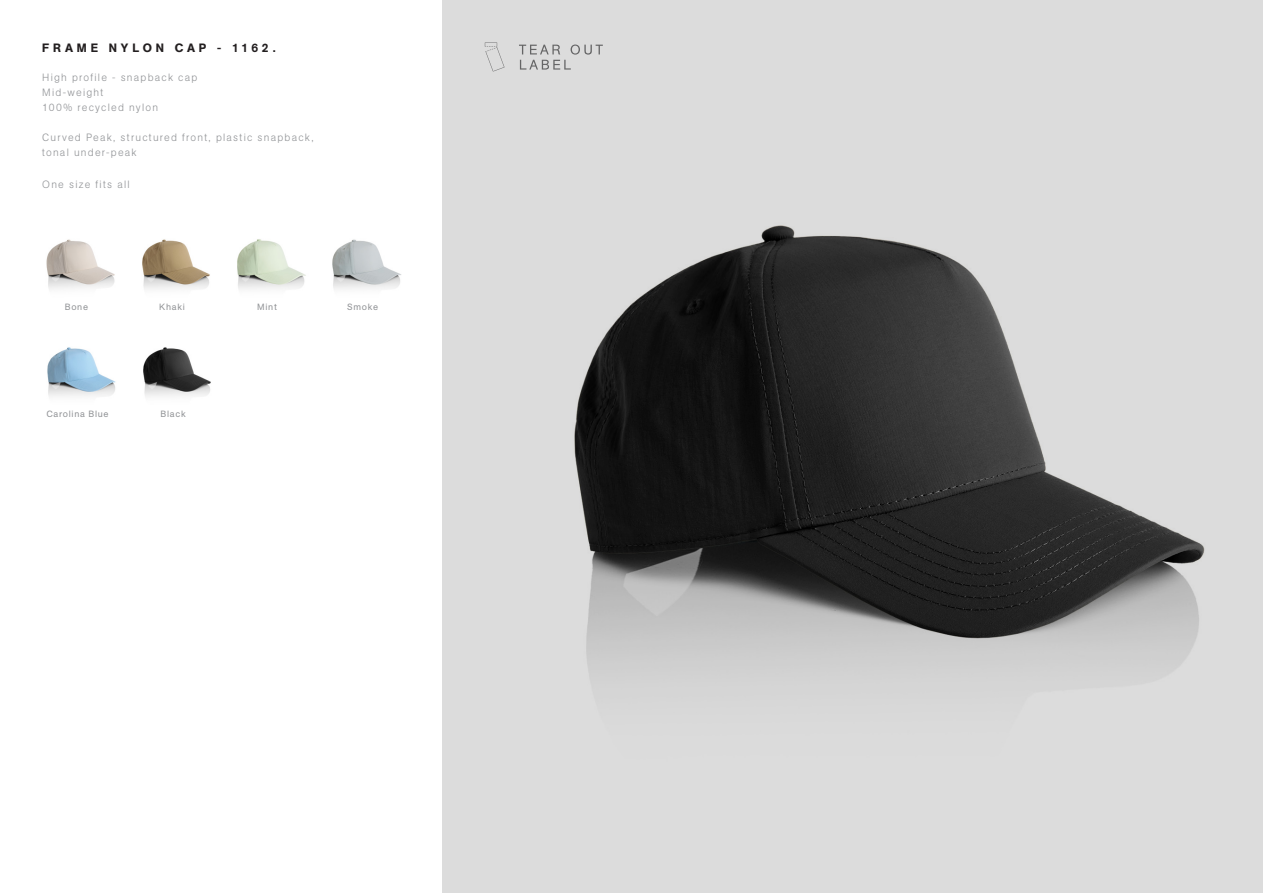
<style>
.page{position:relative;width:1263px;height:893px;background:#fff}
.page>*{position:absolute;margin:0;border:0;box-sizing:border-box;transform-origin:0 0}
.t1{font:500 12px "AG Book Pro";letter-spacing:.325em;color:#231f20}
.MEASUREMENTS{font:300 10.5px/15px "AG Book Pro";letter-spacing:.12em;color:#939598}
.COLOUR_NAME{font:9px "AG Book Pro";letter-spacing:.075em;color:#939598}
</style>
<div class="page">
<img style="left:442px;top:0;width:821px;height:893px">
<svg style="left:519px;top:45px;width:84px;height:25px;background:#c9c9c9"></svg>
<svg style="left:497px;top:47px;width:7px;height:20px"></svg>
<svg style="left:485px;top:43px;width:12px;height:28px"></svg>
<img style="left:46px;top:239px;width:355px;height:51px">
<img style="left:47px;top:347px;width:164px;height:50px">
<p class="t1" style="left:42px;top:40px;width:235px">FRAME NYLON CAP - 1162.</p>
<p class="MEASUREMENTS" style="left:42px;top:69px;width:157px">High profile - snapback cap</p>
<p class="MEASUREMENTS" style="left:42px;top:84px;width:63px">Mid-weight</p>
<p class="MEASUREMENTS" style="left:42px;top:99px;width:117px">100% recycled nylon</p>
<p class="MEASUREMENTS" style="left:42px;top:129px;width:273px">Curved Peak, structured front, plastic snapback, tonal under-peak</p>
<p class="MEASUREMENTS" style="left:42px;top:176px;width:89px">One size fits all</p>
<p class="COLOUR_NAME" style="left:159px;top:301px;width:27px">Khaki</p>
<p class="COLOUR_NAME" style="left:347px;top:301px;width:32px">Smoke</p>
<p class="COLOUR_NAME" style="left:65px;top:301px;width:25px">Bone</p>
<p class="COLOUR_NAME" style="left:257px;top:301px;width:21px">Mint</p>
<p class="COLOUR_NAME" style="left:46px;top:408px;width:64px">Carolina Blue</p>
<p class="COLOUR_NAME" style="left:161px;top:408px;width:27px">Black</p>
</div>
